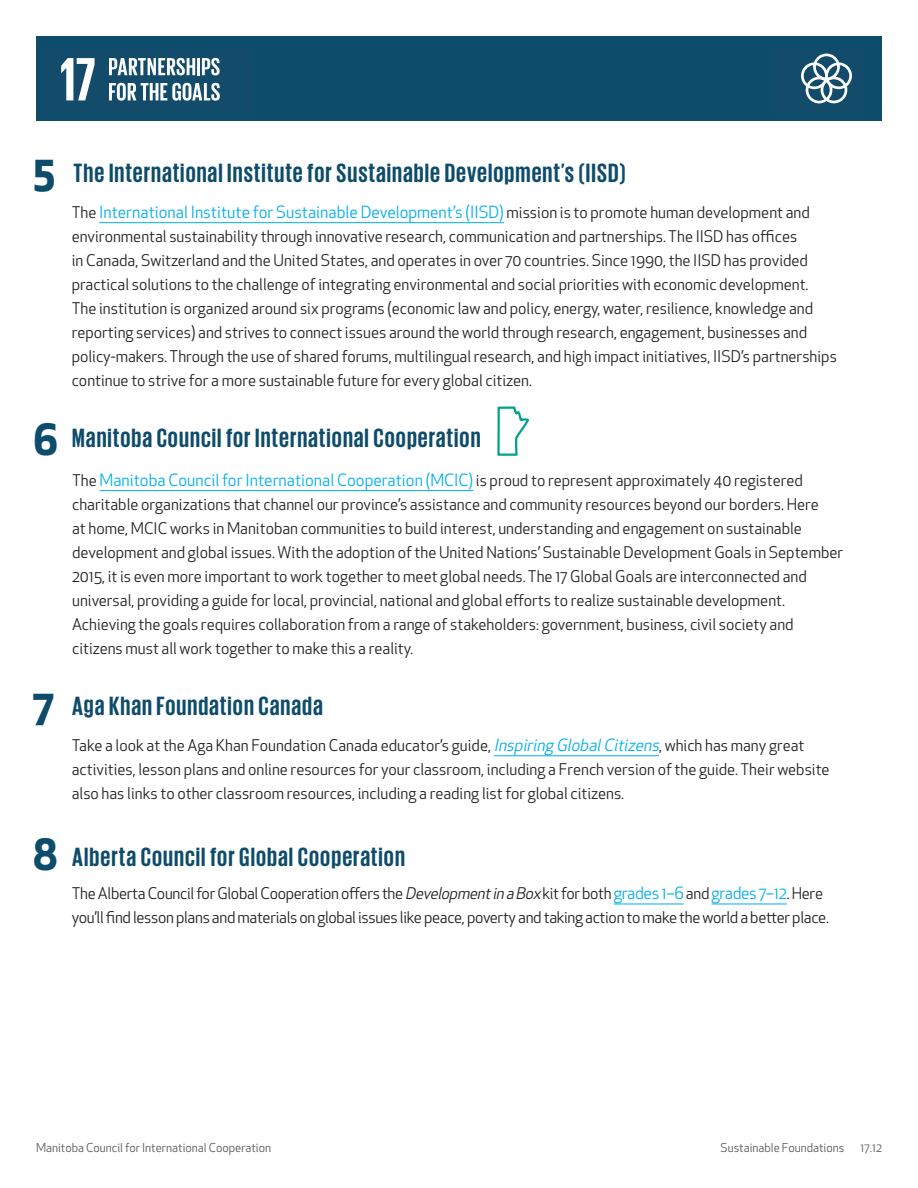
<style>
.page{position:relative;width:918px;height:1188px;background:#fff}
.page>*{position:absolute;margin:0;border:0;box-sizing:border-box;transform-origin:0 0}
.t1{font:700 42px "Apex New";color:#0e4c6b}
.t2{font:700 27px "Giorgio Sans";letter-spacing:.04em;color:#0e4c6b}
.t3{font:16.5px "Apex New";color:#00aeef}
.t4{font:15.75px/24px "Apex New";color:#231f20}
.t5{font:15.75px/24px "Apex New";letter-spacing:-.02em;color:#231f20}
.t6{font:12px "Apex New";color:#57585a}
.s1{font-size:15.75px;color:#231f20}
.s2{font-style:italic;font-size:16.5px;color:#00aeef}
.s3{font-style:italic}
.s4{font-size:16.5px;color:#00aeef}
</style>
<div class="page">
<div style="left:36px;top:36px;width:846px;height:85px;background:#0e4c6b"></div>
<div style="left:775px;top:50px;width:88px;height:63px;background:#134c6b"></div>
<svg style="left:801px;top:54px;width:51px;height:49px"></svg>
<div style="left:42px;top:50px;width:210px;height:63px;background:#134c6b"></div>
<svg style="left:109px;top:58px;width:86px;height:17px"></svg>
<hr style="left:197px;top:58px;width:3px;height:17px;background:#fff">
<svg style="left:202px;top:58px;width:18px;height:17px"></svg>
<svg style="left:61px;top:58px;width:34px;height:42px"></svg>
<svg style="left:109px;top:83px;width:111px;height:18px"></svg>
<hr style="left:99px;top:222px;width:405px;height:1px;background:#00aeef">
<hr style="left:100px;top:490px;width:373px;height:1px;background:#00aeef">
<svg style="left:497px;top:406px;width:32px;height:50px"></svg>
<hr style="left:494px;top:755px;width:165px;height:1px;background:#00aeef">
<hr style="left:614px;top:904px;width:70px;height:1px;background:#00aeef">
<hr style="left:711px;top:904px;width:76px;height:1px;background:#00aeef">
<p class="t1" style="left:33px;top:140px;width:24px">5</p>
<p class="t2" style="left:74px;top:159px;width:554px">The International Institute for Sustainable Development’s (IISD)</p>
<p class="t3" style="left:72px;top:202px;width:740px"><span class="s1">The</span> International Institute for Sustainable Development’s (IISD) <span class="s1">mission is to promote human development and</span></p>
<p class="t4" style="left:72px;top:224px;width:767px">environmental sustainability through innovative research, communication and partnerships. The IISD has offices<br>in Canada, Switzerland and the United States, and operates in over 70 countries. Since 1990, the IISD has provided practical solutions to the challenge of integrating environmental and social priorities with economic development.<br>The institution is organized around six programs (economic law and policy, energy, water, resilience, knowledge and reporting services) and strives to connect issues around the world through research, engagement, businesses and policy-makers. Through the use of shared forums, multilingual research, and high impact initiatives, IISD’s partnerships continue to strive for a more sustainable future for every global citizen.</p>
<p class="t1" style="left:33px;top:409px;width:27px">6</p>
<p class="t2" style="left:72px;top:424px;width:410px">Manitoba Council for International Cooperation</p>
<p class="t3" style="left:72px;top:470px;width:732px"><span class="s1">The</span> Manitoba Council for International Cooperation (MCIC) <span class="s1">is proud to represent approximately 40 registered</span></p>
<p class="t4" style="left:72px;top:492px;width:773px">charitable organizations that channel our province’s assistance and community resources beyond our borders. Here<br>at home, MCIC works in Manitoban communities to build interest, understanding and engagement on sustainable development and global issues. With the adoption of the United Nations’ Sustainable Development Goals in September 2015, it is even more important to work together to meet global needs. The 17 Global Goals are interconnected and universal, providing a guide for local, provincial, national and global efforts to realize sustainable development.<br>Achieving the goals requires collaboration from a range of stakeholders: government, business, civil society and citizens must all work together to make this a reality.</p>
<p class="t1" style="left:33px;top:674px;width:23px">7</p>
<p class="t2" style="left:72px;top:692px;width:252px">Aga Khan Foundation Canada</p>
<p class="t4" style="left:72px;top:734px;width:759px">Take a look at the Aga Khan Foundation Canada educator’s guide, <span class="s2">Inspiring GlobalCitizens</span>, which has many great activities, lesson plans and online resources for your classroom, including a French version of the guide. Their website also has links to other classroom resources, including a reading list for global citizens.</p>
<p class="t1" style="left:33px;top:825px;width:27px">8</p>
<p class="t2" style="left:72px;top:843px;width:334px">Alberta Council for Global Cooperation</p>
<p class="t5" style="left:72px;top:882px;width:759px">The Alberta Council for Global Cooperation offers the <span class="s3">DevelopmentinaBox</span>kit for both <span class="s4">grades 1–6</span> and <span class="s4">grades 7–12</span>. Here you’ll find lesson plans and materials on global issues like peace, poverty and taking action to make the world a better place.</p>
<p class="t6" style="left:36px;top:1140px;width:237px">Manitoba Council for International Cooperation</p>
<p class="t6" style="left:721px;top:1140px;width:125px">Sustainable Foundations</p>
<p class="t6" style="left:861px;top:1140px;width:23px">17.12</p>
</div>
